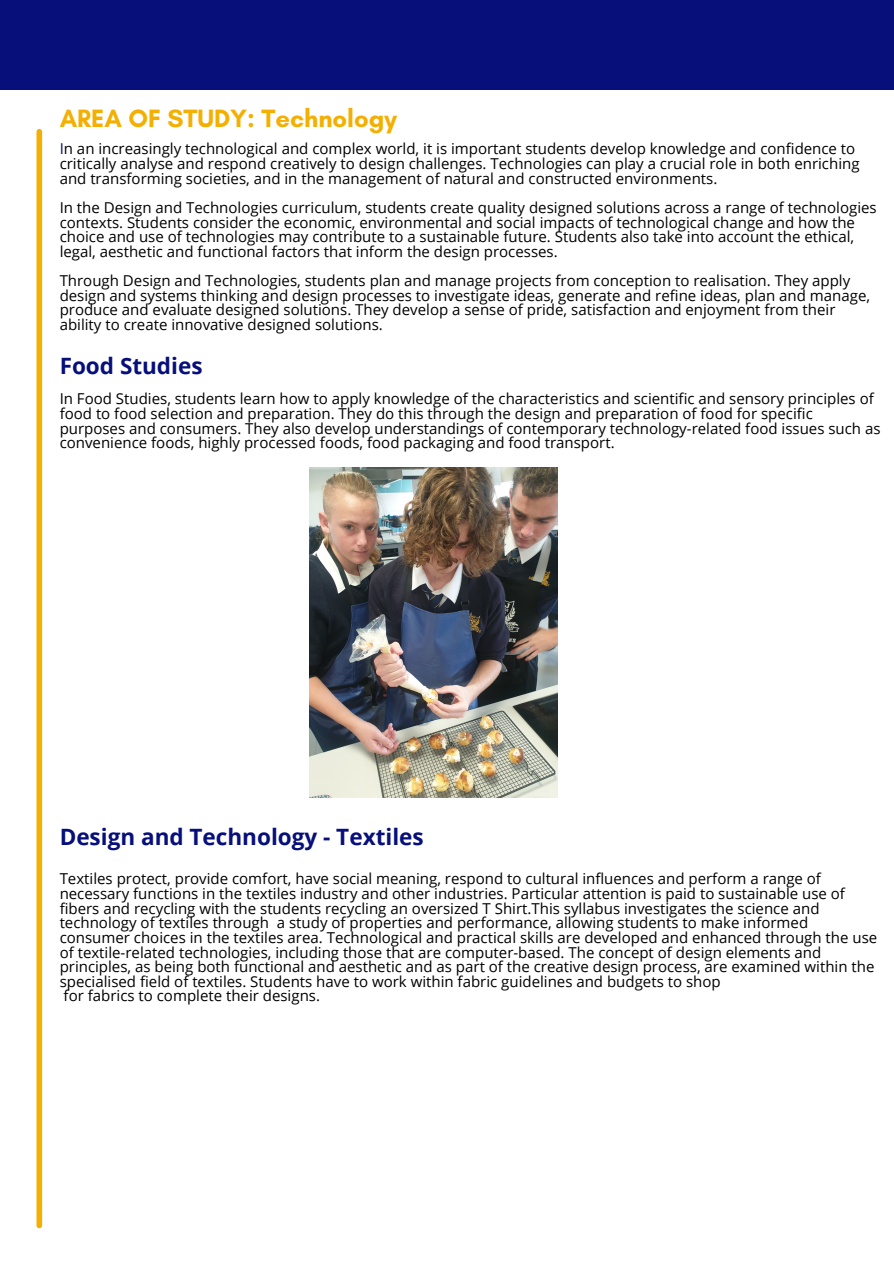
<style>
.page{position:relative;width:894px;height:1264px;background:#fff}
.page>*{position:absolute;margin:0;border:0;box-sizing:border-box;transform-origin:0 0}
.t1{font:700 25.5px "Glacial Indifference";color:#f4b002}
.t2{font:700 22.5px "Open Sans";color:#070f7b}
.t3{font:15px/14.7px "Open Sans";color:#000}
.s1{color:#070f7b}
</style>
<div class="page">
<div style="left:0;top:0;width:893px;height:89px;background:#070f7b"></div>
<div style="left:36px;top:132px;width:6px;height:1093px;background:#f4b002"></div>
<img style="left:309px;top:467px;width:248px;height:330px">
<p class="t1" style="left:60px;top:103px;width:339px">AREA OF STUDY: Technology</p>
<p class="t3" style="left:60px;top:141px;width:801px"><span class="s1">I</span>n an increasingly technological and complex world, it is important students develop knowledge and confidence to critically analyse and respond creatively to design challenges. Technologies can play a crucial role in both enriching and transforming societies, and in the management of natural and constructed environments.</p>
<p class="t3" style="left:60px;top:200px;width:818px">In the Design and Technologies curriculum, students create quality designed solutions across a range of technologies contexts. Students consider the economic, environmental and social impacts of technological change and how the choice and use of technologies may contribute to a sustainable future. Students also take into account the ethical, legal, aesthetic and functional factors that inform the design processes.</p>
<p class="t3" style="left:60px;top:273px;width:811px">Through Design and Technologies, students plan and manage projects from conception to realisation. They apply design and systems thinking and design processes to investigate ideas, generate and refine ideas, plan and manage, produce and evaluate designed solutions. They develop a sense of pride, satisfaction and enjoyment from their ability to create innovative designed solutions.</p>
<p class="t2" style="left:60px;top:350px;width:144px">Food Studies</p>
<p class="t3" style="left:60px;top:391px;width:822px">In Food Studies, students learn how to apply knowledge of the characteristics and scientific and sensory principles of food to food selection and preparation. They do this through the design and preparation of food for specific purposes and consumers. They also develop understandings of contemporary technology-related food issues such as convenience foods, highly processed foods, food packaging and food transport.</p>
<p class="t2" style="left:60px;top:820px;width:365px">Design and Technology - Textiles</p>
<p class="t3" style="left:60px;top:871px;width:818px">Textiles protect, provide comfort, have social meaning, respond to cultural influences and perform a range of necessary functions in the textiles industry and other industries. Particular attention is paid to sustainable use of fibers and recycling with the students recycling an oversized T Shirt.This syllabus investigates the science and technology of textiles through a study of properties and performance, allowing students to make informed consumer choices in the textiles area. Technological and practical skills are developed and enhanced through the use of textile-related technologies, including those that are computer-based. The concept of design elements and principles, as being both functional and aesthetic and as part of the creative design process, are examined within the specialised field of textiles. Students have to work within fabric guidelines and budgets to shop</p>
<p class="t3" style="left:64px;top:988px;width:258px">for fabrics to complete their designs.</p>
</div>
